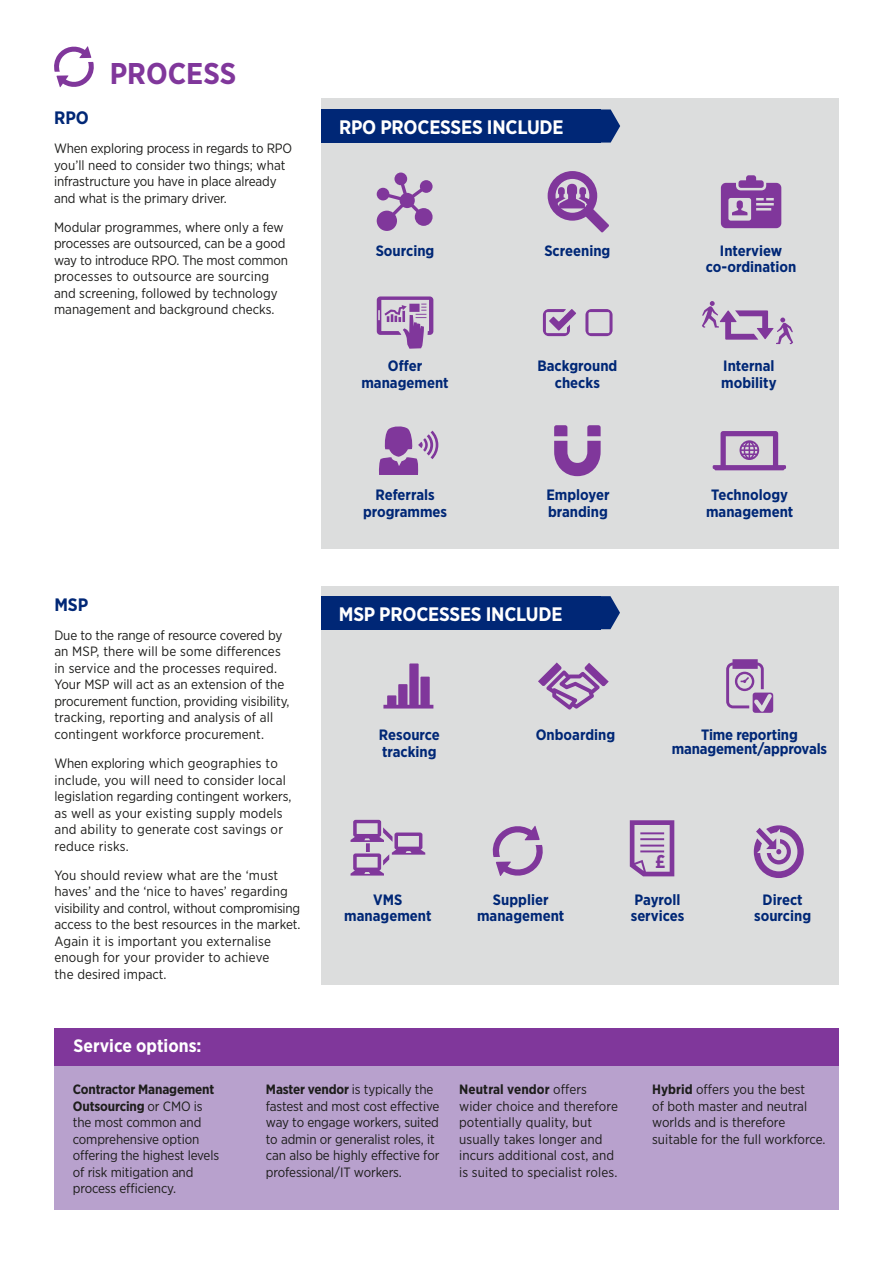
<style>
.page{position:relative;width:893px;height:1263px;background:#fff}
.page>*{position:absolute;margin:0;border:0;box-sizing:border-box;transform-origin:0 0}
.t1{font:700 30px "Gotham Narrow";color:#80379b}
.t2{font:700 19.5px "Gotham Narrow";letter-spacing:-.01em;color:#fff}
.t3{font:700 18.6px "Gotham Narrow";color:#80379b}
.t4{font:700 18px "Gotham Narrow";color:#fff}
.t5{font:700 18px "Gotham Narrow";color:#002776}
.t6{font:700 15px/16.5px "Gotham Narrow";color:#002776;text-align:center}
.t7{font:13.5px/16.5px "Gotham Narrow";color:#1d1d1b}
.s1{font-weight:700}
</style>
<div class="page">
<div style="left:322px;top:586px;width:517px;height:399px;background:#dcdddd"></div>
<div style="left:322px;top:98px;width:517px;height:450px;background:#dcdddd"></div>
<div style="left:321px;top:596px;width:280px;height:33px;background:#002776"></div>
<svg style="left:601px;top:596px;width:19px;height:33px"></svg>
<div style="left:322px;top:109px;width:279px;height:34px;background:#002776"></div>
<svg style="left:601px;top:109px;width:19px;height:34px"></svg>
<svg style="left:383px;top:663px;width:50px;height:45px"></svg>
<svg style="left:538px;top:662px;width:71px;height:47px"></svg>
<svg style="left:630px;top:820px;width:44px;height:56px"></svg>
<svg style="left:726px;top:659px;width:47px;height:54px"></svg>
<svg style="left:54px;top:46px;width:40px;height:42px"></svg>
<svg style="left:554px;top:425px;width:47px;height:51px"></svg>
<svg style="left:713px;top:431px;width:73px;height:39px"></svg>
<svg style="left:379px;top:426px;width:59px;height:49px"></svg>
<svg style="left:548px;top:171px;width:61px;height:62px"></svg>
<svg style="left:721px;top:175px;width:60px;height:53px"></svg>
<svg style="left:377px;top:173px;width:56px;height:58px"></svg>
<svg style="left:543px;top:309px;width:33px;height:27px"></svg>
<svg style="left:585px;top:309px;width:27px;height:27px"></svg>
<svg style="left:702px;top:301px;width:91px;height:43px"></svg>
<svg style="left:377px;top:296px;width:56px;height:53px"></svg>
<svg style="left:351px;top:820px;width:74px;height:55px"></svg>
<svg style="left:492px;top:826px;width:51px;height:50px"></svg>
<svg style="left:754px;top:825px;width:50px;height:53px"></svg>
<div style="left:54px;top:1028px;width:785px;height:181px;background:#b8a1cd"></div>
<div style="left:54px;top:1028px;width:785px;height:38px;background:#80379b"></div>
<h1 class="t1" style="left:110px;top:54px;width:128px">PROCESS</h1>
<h3 class="t5" style="left:54px;top:106px;width:36px">RPO</h3>
<p class="t7" style="left:54px;top:140px;width:240px">When exploring process in regards to RPO you’ll need to consider two things; what infrastructure you have in place already and what is the primary driver.</p>
<p class="t7" style="left:54px;top:219px;width:236px">Modular programmes, where only a few processes are outsourced, can be a good way to introduce RPO. The most common processes to outsource are sourcing and screening, followed by technology management and background checks.</p>
<h3 class="t5" style="left:54px;top:593px;width:36px">MSP</h3>
<p class="t7" style="left:54px;top:627px;width:237px">Due to the range of resource covered by an MSP, there will be some differences in service and the processes required.<br>Your MSP will act as an extension of the procurement function, providing visibility, tracking, reporting and analysis of all contingent workforce procurement.</p>
<p class="t7" style="left:54px;top:755px;width:239px">When exploring which geographies to include, you will need to consider local legislation regarding contingent workers, as well as your existing supply models and ability to generate cost savings or reduce risks.</p>
<p class="t7" style="left:54px;top:867px;width:248px">You should review what are the ‘must haves’ and the ‘nice to haves’ regarding visibility and control, without compromising access to the best resources in the market.<br>Again it is important you externalise enough for your provider to achieve<br>the desired impact.</p>
<h2 class="t2" style="left:339px;top:115px;width:226px">RPO PROCESSES INCLUDE</h2>
<p class="t6" style="left:376px;top:242px;width:60px">Sourcing</p>
<p class="t6" style="left:544px;top:242px;width:68px">Screening</p>
<p class="t6" style="left:706px;top:242px;width:92px">Interview co-ordination</p>
<p class="t6" style="left:361px;top:358px;width:89px">Offer management</p>
<p class="t6" style="left:537px;top:358px;width:81px">Background checks</p>
<p class="t6" style="left:721px;top:358px;width:57px;text-align:left">Internal mobility</p>
<p class="t6" style="left:363px;top:487px;width:86px">Referrals programmes</p>
<p class="t6" style="left:546px;top:487px;width:65px;text-align:left">Employer branding</p>
<p class="t6" style="left:706px;top:487px;width:89px">Technology management</p>
<h2 class="t2" style="left:339px;top:601px;width:225px">MSP PROCESSES INCLUDE</h2>
<p class="t6" style="left:379px;top:726px;width:63px;text-align:left">Resource tracking</p>
<p class="t6" style="left:536px;top:726px;width:81px">Onboarding</p>
<p class="t6" style="left:672px;top:727px;width:157px;line-height:14.2px">Time reporting management/approvals</p>
<h3 class="t3" style="left:655px;top:849px;width:12px">£</h3>
<p class="t6" style="left:344px;top:891px;width:89px">VMS management</p>
<p class="t6" style="left:477px;top:891px;width:89px">Supplier management</p>
<p class="t6" style="left:754px;top:891px;width:58px">Direct sourcing</p>
<p class="t6" style="left:631px;top:891px;width:55px;text-align:left">Payroll services</p>
<h3 class="t4" style="left:74px;top:1034px;width:129px">Service options:</h3>
<p class="t7" style="left:73px;top:1081px;width:148px"><span class="s1">Contractor Management<br>Outsourcing</span> or CMO is the most common and comprehensive option offering the highest levels of risk mitigation and process efficiency.</p>
<p class="t7" style="left:266px;top:1081px;width:175px"><span class="s1">Master vendor</span> is typically the fastest and most cost effective way to engage workers, suited to admin or generalist roles, it can also be highly effective for professional/IT workers.</p>
<p class="t7" style="left:459px;top:1081px;width:161px"><span class="s1">Neutral vendor</span> offers wider choice and therefore potentially quality, but usually takes longer and incurs additional cost, and is suited to specialist roles.</p>
<p class="t7" style="left:652px;top:1081px;width:175px"><span class="s1">Hybrid</span> offers you the best<br>of both master and neutral worlds and is therefore suitable for the full workforce.</p>
</div>
